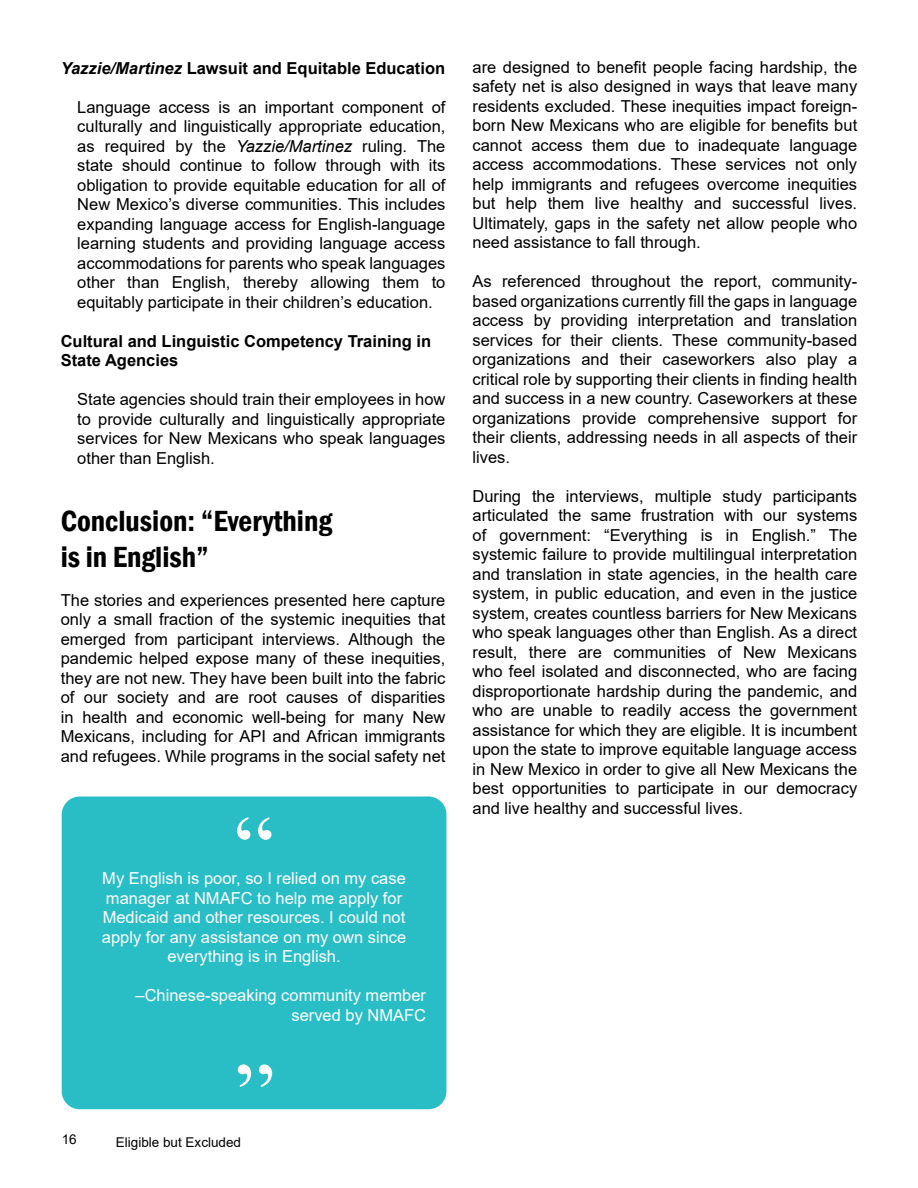
<style>
.page{position:relative;width:918px;height:1188px;background:#fff}
.page>*{position:absolute;margin:0;border:0;box-sizing:border-box;transform-origin:0 0}
.t1{font:90px "Times New Roman";color:#fff}
.t2{font:600 condensed 30px/36px "Franklin Gothic";color:#000}
.t3{font:16.5px/19.5px "Arial";color:#000;text-align:justify}
.t4{font:16.5px/19.5px "Arial";color:#fff;text-align:center}
.t5{font:700 16.5px/19.5px "Arial";color:#000}
.t6{font:13.5px "Arial";color:#000}
.s1{font-style:italic}
</style>
<div class="page">
<div style="left:62px;top:796px;width:384px;height:313px;background:#29bec6;border-radius:18px"></div>
<p class="t5" style="left:61px;top:58px;width:386px"><span class="s1">Yazzie/Martinez</span> Lawsuit and Equitable Education</p>
<p class="t3" style="left:77px;top:97px;width:370px">Language access is an important component of culturally and linguistically appropriate education, as required by the <span class="s1">Yazzie/Martinez</span> ruling. The state should continue to follow through with its obligation to provide equitable education for all of New Mexico’s diverse communities. This includes expanding language access for English-language learning students and providing language access accommodations for parents who speak languages other than English, thereby allowing them to equitably participate in their children’s education.</p>
<p class="t5" style="left:61px;top:331px;width:372px">Cultural and Linguistic Competency Training in<br>State Agencies</p>
<p class="t3" style="left:77px;top:389px;width:370px">State agencies should train their employees in how to provide culturally and linguistically appropriate services for New Mexicans who speak languages other than English.</p>
<h2 class="t2" style="left:61px;top:502px;width:273px">Conclusion: “Everything is in English”</h2>
<p class="t3" style="left:61px;top:590px;width:386px">The stories and experiences presented here capture only a small fraction of the systemic inequities that emerged from participant interviews. Although the pandemic helped expose many of these inequities, they are not new. They have been built into the fabric of our society and are root causes of disparities in health and economic well-being for many New Mexicans, including for API and African immigrants and refugees. While programs in the social safety net</p>
<h1 class="t1" style="left:234px;top:784px;width:41px">“</h1>
<p class="t4" style="left:102px;top:869px;width:306px">My English is poor, so I relied on my case manager at NMAFC to help me apply for Medicaid and other resources. I could not apply for any assistance on my own since everything is in English.</p>
<p class="t4" style="left:135px;top:986px;width:292px;text-align:right">–Chinese-speaking community member served by NMAFC</p>
<h1 class="t1" style="left:275px;top:1120px;width:41px;rotate:-180deg">“</h1>
<p class="t6" style="left:62px;top:1130px;width:17px">16</p>
<p class="t6" style="left:116px;top:1132px;width:127px">Eligible but Excluded</p>
<p class="t3" style="left:473px;top:57px;width:386px">are designed to benefit people facing hardship, the safety net is also designed in ways that leave many residents excluded. These inequities impact foreign&shy;born New Mexicans who are eligible for benefits but cannot access them due to inadequate language access accommodations. These services not only help immigrants and refugees overcome inequities but help them live healthy and successful lives.<br>Ultimately, gaps in the safety net allow people who need assistance to fall through.</p>
<p class="t3" style="left:473px;top:272px;width:386px">As referenced throughout the report, community&shy;based organizations currently fill the gaps in language access by providing interpretation and translation services for their clients. These community-based organizations and their caseworkers also play a critical role by supporting their clients in finding health and success in a new country. Caseworkers at these organizations provide comprehensive support for their clients, addressing needs in all aspects of their lives.</p>
<p class="t3" style="left:473px;top:486px;width:386px">During the interviews, multiple study participants articulated the same frustration with our systems of government: “Everything is in English.” The systemic failure to provide multilingual interpretation and translation in state agencies, in the health care system, in public education, and even in the justice system, creates countless barriers for New Mexicans who speak languages other than English. As a direct result, there are communities of New Mexicans who feel isolated and disconnected, who are facing disproportionate hardship during the pandemic, and who are unable to readily access the government assistance for which they are eligible. It is incumbent upon the state to improve equitable language access in New Mexico in order to give all New Mexicans the best opportunities to participate in our democracy and live healthy and successful lives.</p>
</div>
